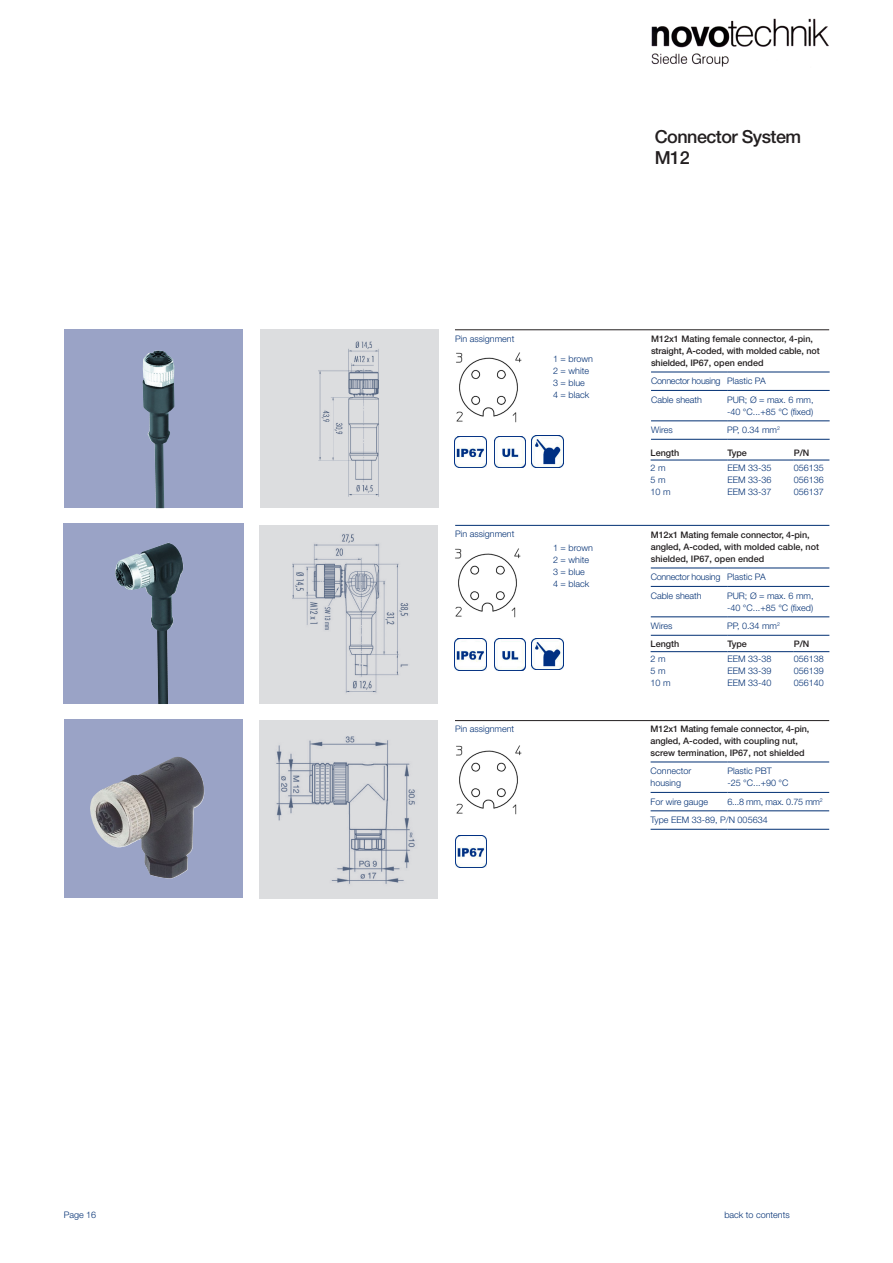
<style>
.page{position:relative;width:893px;height:1263px;background:#fff}
.page>*{position:absolute;margin:0;border:0;box-sizing:border-box;transform-origin:0 0}
.t1{font:500 18px/21px "Helvetica Neue LT Std";letter-spacing:-.03em;color:#231f20}
.zuück_zum_Inhalt{font:300 9px/12px "Helvetica Neue LT Std";color:#002f73}
.t2{font:500 9px/12px "Helvetica Neue LT Std";color:#231f20}
.zuück_zum_Inhalt-2{font:300 9px "Helvetica Neue LT Std";letter-spacing:-.03em;color:#002f73}
</style>
<div class="page">
<img style="left:651px;top:18px;width:178px;height:49px">
<hr style="left:455px;top:525px;width:374px;height:1px;background:#002f73">
<div style="left:260px;top:525px;width:178px;height:179px;background:#dcdddf"></div>
<img style="left:293px;top:534px;width:116px;height:159px">
<div style="left:63px;top:524px;width:180px;height:180px;background:#9aa3c6"></div>
<img style="left:115px;top:543px;width:68px;height:161px">
<hr style="left:651px;top:372px;width:76px;height:1px;background:#002f73">
<hr style="left:727px;top:372px;width:103px;height:1px;background:#002f73">
<hr style="left:651px;top:390px;width:76px;height:1px;background:#002f73">
<hr style="left:727px;top:390px;width:103px;height:1px;background:#002f73">
<hr style="left:651px;top:421px;width:76px;height:1px;background:#002f73">
<hr style="left:727px;top:421px;width:103px;height:1px;background:#002f73">
<hr style="left:651px;top:439px;width:76px;height:1px;background:#002f73">
<hr style="left:727px;top:439px;width:103px;height:1px;background:#002f73">
<img style="left:455px;top:548px;width:66px;height:70px">
<div style="left:64px;top:330px;width:179px;height:178px;background:#9aa3c6"></div>
<img style="left:143px;top:350px;width:31px;height:158px">
<div style="left:260px;top:330px;width:178px;height:178px;background:#dcdddf"></div>
<img style="left:318px;top:341px;width:61px;height:156px">
<hr style="left:651px;top:568px;width:76px;height:1px;background:#002f73">
<hr style="left:727px;top:568px;width:102px;height:1px;background:#002f73">
<hr style="left:651px;top:586px;width:76px;height:1px;background:#002f73">
<hr style="left:727px;top:586px;width:102px;height:1px;background:#002f73">
<hr style="left:651px;top:617px;width:76px;height:1px;background:#002f73">
<hr style="left:727px;top:617px;width:102px;height:1px;background:#002f73">
<hr style="left:651px;top:635px;width:76px;height:1px;background:#002f73">
<hr style="left:727px;top:635px;width:102px;height:1px;background:#002f73">
<img style="left:456px;top:352px;width:65px;height:70px">
<hr style="left:455px;top:329px;width:374px;height:1px;background:#231f20">
<hr style="left:651px;top:460px;width:76px;height:1px;background:#002f73">
<hr style="left:727px;top:460px;width:67px;height:1px;background:#002f73">
<hr style="left:794px;top:460px;width:35px;height:1px;background:#002f73">
<hr style="left:651px;top:651px;width:76px;height:1px;background:#002f73">
<hr style="left:727px;top:651px;width:67px;height:1px;background:#002f73">
<hr style="left:794px;top:651px;width:35px;height:1px;background:#002f73">
<div style="left:259px;top:720px;width:179px;height:179px;background:#dcdddf"></div>
<img style="left:276px;top:736px;width:139px;height:148px">
<div style="left:65px;top:719px;width:178px;height:179px;background:#9aa3c6"></div>
<img style="left:90px;top:757px;width:115px;height:122px">
<hr style="left:455px;top:720px;width:374px;height:1px;background:#231f20">
<hr style="left:651px;top:762px;width:76px;height:1px;background:#002f73">
<hr style="left:727px;top:762px;width:102px;height:1px;background:#002f73">
<hr style="left:651px;top:792px;width:76px;height:1px;background:#002f73">
<hr style="left:727px;top:792px;width:102px;height:1px;background:#002f73">
<hr style="left:651px;top:810px;width:76px;height:1px;background:#002f73">
<hr style="left:727px;top:810px;width:102px;height:1px;background:#002f73">
<hr style="left:651px;top:829px;width:76px;height:1px;background:#002f73">
<hr style="left:727px;top:829px;width:102px;height:1px;background:#002f73">
<img style="left:456px;top:745px;width:65px;height:70px">
<img style="left:455px;top:436px;width:32px;height:32px">
<img style="left:494px;top:436px;width:32px;height:32px">
<img style="left:532px;top:435px;width:32px;height:32px">
<img style="left:455px;top:639px;width:32px;height:31px">
<img style="left:494px;top:639px;width:32px;height:31px">
<img style="left:532px;top:638px;width:32px;height:32px">
<img style="left:455px;top:835px;width:32px;height:32px">
<p class="t1" style="left:655px;top:126px;width:148px">Connector System<br>M12</p>
<p class="zuück_zum_Inhalt" style="left:455px;top:332px;width:61px">Pin assignment</p>
<p class="zuück_zum_Inhalt" style="left:553px;top:352px;width:41px">1 = brown</p>
<p class="zuück_zum_Inhalt" style="left:553px;top:364px;width:37px">2 = white</p>
<p class="zuück_zum_Inhalt" style="left:553px;top:376px;width:33px">3 = blue</p>
<p class="zuück_zum_Inhalt" style="left:553px;top:388px;width:38px">4 = black</p>
<p class="zuück_zum_Inhalt" style="left:455px;top:528px;width:61px">Pin assignment</p>
<p class="zuück_zum_Inhalt" style="left:553px;top:542px;width:41px">1 = brown</p>
<p class="zuück_zum_Inhalt" style="left:553px;top:554px;width:37px">2 = white</p>
<p class="zuück_zum_Inhalt" style="left:553px;top:566px;width:33px">3 = blue</p>
<p class="zuück_zum_Inhalt" style="left:553px;top:578px;width:38px">4 = black</p>
<p class="t2" style="left:651px;top:333px;width:170px">M12x1 Mating female connector, 4-pin, straight, A-coded, with molded cable, not shielded, IP67, open ended</p>
<p class="zuück_zum_Inhalt-2" style="left:651px;top:376px;width:71px">Connector housing</p>
<p class="zuück_zum_Inhalt" style="left:727px;top:375px;width:40px">Plastic PA</p>
<p class="zuück_zum_Inhalt" style="left:651px;top:393px;width:53px">Cable sheath</p>
<p class="zuück_zum_Inhalt" style="left:727px;top:393px;width:88px">PUR; Ø = max. 6 mm,</p>
<p class="zuück_zum_Inhalt" style="left:727px;top:405px;width:88px">-40 °C...+85 °C (fixed)</p>
<p class="zuück_zum_Inhalt" style="left:651px;top:424px;width:23px">Wires</p>
<p class="zuück_zum_Inhalt" style="left:727px;top:424px;width:54px">PP, 0.34 mm<sup>2</sup></p>
<p class="t2" style="left:651px;top:446px;width:30px">Length</p>
<p class="t2" style="left:727px;top:446px;width:21px">Type</p>
<p class="t2" style="left:794px;top:446px;width:17px">P/N</p>
<p class="zuück_zum_Inhalt" style="left:651px;top:461px;width:17px">2 m</p>
<p class="zuück_zum_Inhalt" style="left:651px;top:473px;width:17px">5 m</p>
<p class="zuück_zum_Inhalt" style="left:651px;top:485px;width:22px">10 m</p>
<p class="zuück_zum_Inhalt" style="left:727px;top:461px;width:46px">EEM 33-35</p>
<p class="zuück_zum_Inhalt" style="left:727px;top:473px;width:46px">EEM 33-36</p>
<p class="zuück_zum_Inhalt" style="left:727px;top:485px;width:46px">EEM 33-37</p>
<p class="zuück_zum_Inhalt" style="left:794px;top:461px;width:32px">056135</p>
<p class="zuück_zum_Inhalt" style="left:794px;top:473px;width:32px">056136</p>
<p class="zuück_zum_Inhalt" style="left:794px;top:485px;width:32px">056137</p>
<p class="t2" style="left:651px;top:529px;width:170px">M12x1 Mating female connector, 4-pin, angled, A-coded, with molded cable, not shielded, IP67, open ended</p>
<p class="zuück_zum_Inhalt-2" style="left:651px;top:572px;width:71px">Connector housing</p>
<p class="zuück_zum_Inhalt" style="left:727px;top:571px;width:40px">Plastic PA</p>
<p class="zuück_zum_Inhalt" style="left:651px;top:589px;width:53px">Cable sheath</p>
<p class="zuück_zum_Inhalt" style="left:727px;top:589px;width:88px">PUR; Ø = max. 6 mm,</p>
<p class="zuück_zum_Inhalt" style="left:727px;top:601px;width:88px">-40 °C...+85 °C (fixed)</p>
<p class="zuück_zum_Inhalt" style="left:651px;top:620px;width:23px">Wires</p>
<p class="zuück_zum_Inhalt" style="left:727px;top:620px;width:54px">PP, 0.34 mm<sup>2</sup></p>
<p class="t2" style="left:651px;top:638px;width:30px">Length</p>
<p class="t2" style="left:727px;top:638px;width:21px">Type</p>
<p class="t2" style="left:794px;top:638px;width:17px">P/N</p>
<p class="zuück_zum_Inhalt" style="left:651px;top:653px;width:17px">2 m</p>
<p class="zuück_zum_Inhalt" style="left:651px;top:665px;width:17px">5 m</p>
<p class="zuück_zum_Inhalt" style="left:651px;top:677px;width:22px">10 m</p>
<p class="zuück_zum_Inhalt" style="left:727px;top:653px;width:46px">EEM 33-38</p>
<p class="zuück_zum_Inhalt" style="left:727px;top:665px;width:46px">EEM 33-39</p>
<p class="zuück_zum_Inhalt" style="left:727px;top:677px;width:46px">EEM 33-40</p>
<p class="zuück_zum_Inhalt" style="left:794px;top:653px;width:32px">056138</p>
<p class="zuück_zum_Inhalt" style="left:794px;top:665px;width:32px">056139</p>
<p class="zuück_zum_Inhalt" style="left:794px;top:677px;width:32px">056140</p>
<p class="zuück_zum_Inhalt" style="left:455px;top:723px;width:61px">Pin assignment</p>
<p class="t2" style="left:651px;top:723px;width:160px">M12x1 Mating female connector, 4-pin, angled, A-coded, with coupling nut, screw termination, IP67, not shielded</p>
<p class="zuück_zum_Inhalt" style="left:651px;top:765px;width:42px">Connector housing</p>
<p class="zuück_zum_Inhalt" style="left:727px;top:765px;width:46px">Plastic PBT</p>
<p class="zuück_zum_Inhalt" style="left:727px;top:777px;width:63px">-25 °C...+90 °C</p>
<p class="zuück_zum_Inhalt" style="left:651px;top:795px;width:59px">For wire gauge</p>
<p class="zuück_zum_Inhalt" style="left:727px;top:795px;width:97px">6...8 mm, max. 0.75 mm<sup>2</sup></p>
<p class="zuück_zum_Inhalt" style="left:651px;top:814px;width:119px">Type EEM 33-89, P/N 005634</p>
<p class="zuück_zum_Inhalt" style="left:64px;top:1209px;width:34px">Page 16</p>
<p class="zuück_zum_Inhalt" style="left:724px;top:1209px;width:67px">back to contents</p>
</div>
